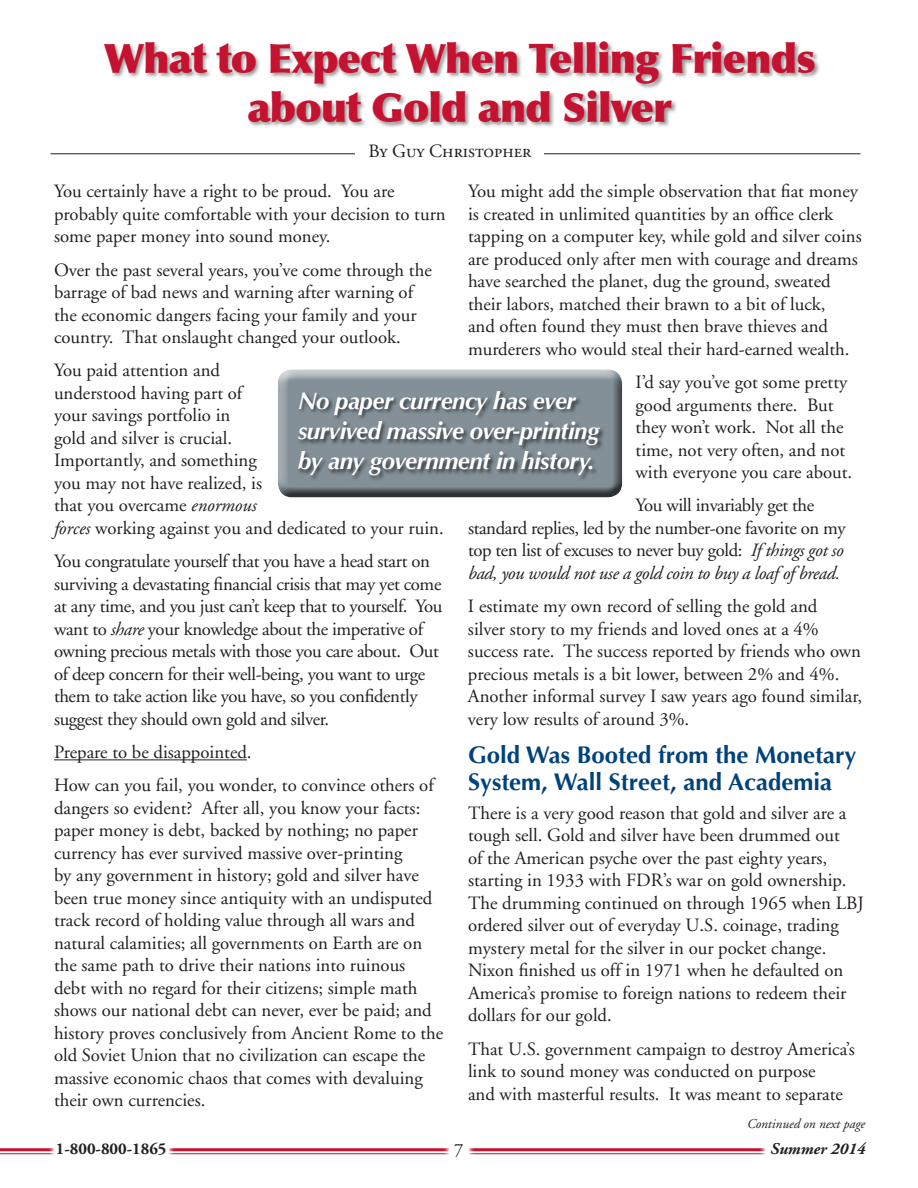
<style>
.page{position:relative;width:918px;height:1188px;background:#fff}
.page>*{position:absolute;margin:0;border:0;box-sizing:border-box;transform-origin:0 0}
.t1{font:900 40.5px/48.6px "Optima";letter-spacing:-.02em;color:#c41230;text-align:center}
.t2{font:italic 700 24px/30px "Optima";letter-spacing:-.02em;color:#fff}
.t3{font:700 24px/27px "Optima";color:#00427a}
.t4{font:18.75px/22.5px "Adobe Garamond";color:#231f20}
.t5{font:18.75px/22.5px "Adobe Garamond";letter-spacing:-.02em;color:#231f20}
.t6{font:18.75px "Adobe Garamond Regular SC";color:#231f20}
.t7{font:700 16.5px "Adobe Garamond";color:#231f20}
.t8{font:italic 700 16.5px "Adobe Garamond";color:#231f20}
.t9{font:italic 13.5px "Adobe Garamond";color:#231f20}
.s1{font-style:italic}
</style>
<div class="page">
<hr style="left:0;top:1148px;width:779px;height:3px;background:#c41230">
<hr style="left:0;top:1153px;width:779px;height:1px;background:#c41230">
<div style="left:443px;top:1136px;width:32px;height:26px;background:#fff"></div>
<div style="left:48px;top:1142px;width:127px;height:20px;background:#fff"></div>
<div style="left:759px;top:1142px;width:106px;height:28px;background:#fff"></div>
<hr style="left:54px;top:759px;width:193px;height:1px;background:#231f20">
<div style="left:103px;top:41px;width:717px;height:87px;background:#231f20;opacity:.45"></div>
<hr style="left:51px;top:153px;width:810px;height:1px;background:#231f20">
<div style="left:355px;top:142px;width:189px;height:27px;background:#fff"></div>
<div style="left:275px;top:369px;width:357px;height:136px;background:#231f20;opacity:.75"></div>
<h1 class="t1" style="left:104px;top:35px;width:713px">What to Expect When Telling Friends about Gold and Silver</h1>
<p class="t6" style="left:368px;top:141px;width:165px">By Guy Christopher</p>
<p class="t4" style="left:54px;top:181px;width:393px">You certainly have a right to be proud. You are probably quite comfortable with your decision to turn some paper money into sound money.</p>
<p class="t4" style="left:54px;top:259px;width:379px">Over the past several years, you’ve come through the barrage of bad news and warning after warning of the economic dangers facing your family and your country. That onslaught changed your outlook.</p>
<p class="t4" style="left:54px;top:360px;width:391px">You paid attention and<br>understood having part of<br>your savings portfolio in<br>gold and silver is crucial.<br>Importantly, and something<br>you may not have realized, is<br>that you overcame <span class="s1">enormous<br>forces</span> working against you and dedicated to your ruin.</p>
<p class="t5" style="left:54px;top:550px;width:390px">You congratulate yourself that you have a head start on surviving a devastating financial crisis that may yet come at any time, and you just can’t keep that to yourself. You want to <span class="s1">share</span> your knowledge about the imperative of owning precious metals with those you care about. Out of deep concern for their well-being, you want to urge them to take action like you have, so you confidently suggest they should own gold and silver.</p>
<p class="t4" style="left:54px;top:736px;width:381px;line-height:33.3px">Prepare to be disappointed.<br>How can you fail, you wonder, to convince others of</p>
<p class="t4" style="left:54px;top:797px;width:391px">dangers so evident? After all, you know your facts: paper money is debt, backed by nothing; no paper currency has ever survived massive over-printing<br>by any government in history; gold and silver have been true money since antiquity with an undisputed track record of holding value through all wars and natural calamities; all governments on Earth are on the same path to drive their nations into ruinous<br>debt with no regard for their citizens; simple math shows our national debt can never, ever be paid; and history proves conclusively from Ancient Rome to the old Soviet Union that no civilization can escape the massive economic chaos that comes with devaluing their own currencies.</p>
<p class="t4" style="left:468px;top:181px;width:395px">You might add the simple observation that fiat money is created in unlimited quantities by an office clerk tapping on a computer key, while gold and silver coins are produced only after men with courage and dreams have searched the planet, dug the ground, sweated their labors, matched their brawn to a bit of luck,<br>and often found they must then brave thieves and murderers who would steal their hard-earned wealth.</p>
<p class="t4" style="left:636px;top:371px;width:218px">I’d say you’ve got some pretty good arguments there. But they won’t work. Not all the time, not very often, and not with everyone you care about.</p>
<p class="t5" style="left:468px;top:495px;width:379px;text-indent:168px">You will invariably get the standard replies, led by the number-one favorite on my top ten list of excuses to never buy gold: <span class="s1">If things got so bad, you would not use a gold coin to buy a loaf of bread.</span></p>
<p class="t4" style="left:468px;top:596px;width:396px">I estimate my own record of selling the gold and<br>silver story to my friends and loved ones at a 4% success rate. The success reported by friends who own precious metals is a bit lower, between 2% and 4%.<br>Another informal survey I saw years ago found similar, very low results of around 3%.</p>
<p class="t3" style="left:468px;top:741px;width:390px">Gold Was Booted from the Monetary<br>System, Wall Street, and Academia</p>
<p class="t4" style="left:468px;top:802px;width:397px">There is a very good reason that gold and silver are a tough sell. Gold and silver have been drummed out<br>of the American psyche over the past eighty years, starting in 1933 with FDR’s war on gold ownership.<br>The drumming continued on through 1965 when LBJ ordered silver out of everyday U.S. coinage, trading mystery metal for the silver in our pocket change.<br>Nixon finished us off in 1971 when he defaulted on America’s promise to foreign nations to redeem their dollars for our gold.</p>
<p class="t4" style="left:468px;top:1038px;width:388px">That U.S. government campaign to destroy America’s link to sound money was conducted on purpose<br>and with masterful results. It was meant to separate</p>
<p class="t2" style="left:298px;top:386px;width:303px">No paper currency has ever survived massive over-printing by any government in history.</p>
<p class="t9" style="left:747px;top:1117px;width:120px">Continued on next page</p>
<p class="t7" style="left:56px;top:1140px;width:112px">1-800-800-1865</p>
<p class="t4" style="left:454px;top:1139px;width:11px">7</p>
<p class="t8" style="left:770px;top:1140px;width:96px">Summer 2014</p>
</div>
